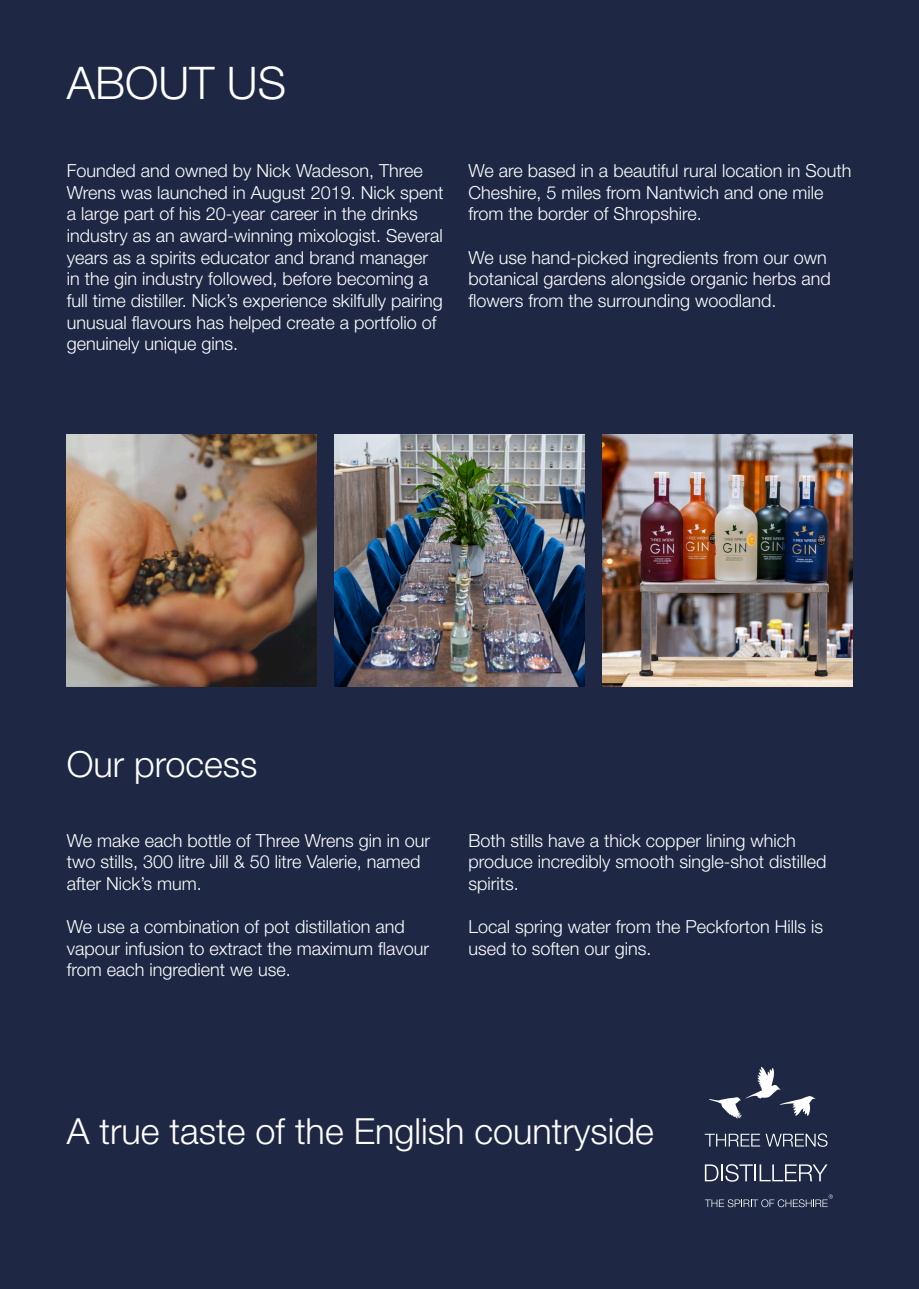
<style>
.page{position:relative;width:919px;height:1289px;background:#fff}
.page>*{position:absolute;margin:0;border:0;box-sizing:border-box;transform-origin:0 0}
.t1{font:300 45px "Helvetica Neue LT Std";color:#fff}
.t2{font:300 36px "Helvetica Neue LT Std";color:#fff}
.t3{font:300 18px/21.6px "Helvetica Neue LT Std";color:#fff}
</style>
<div class="page">
<div style="left:0;top:0;width:918px;height:1288px;background:#1e2844"></div>
<svg style="left:709px;top:1067px;width:106px;height:51px"></svg>
<svg style="left:704px;top:1133px;width:123px;height:13px"></svg>
<svg style="left:704px;top:1164px;width:123px;height:17px"></svg>
<svg style="left:704px;top:1194px;width:128px;height:13px"></svg>
<img style="left:334px;top:434px;width:250px;height:252px">
<img style="left:67px;top:434px;width:249px;height:252px">
<img style="left:602px;top:434px;width:250px;height:252px">
<p class="t1" style="left:67px;top:55px;width:221px">ABOUT US</p>
<p class="t3" style="left:67px;top:160px;width:378px">Founded and owned by Nick Wadeson, Three Wrens was launched in August 2019. Nick spent a large part of his 20-year career in the drinks industry as an award-winning mixologist. Several years as a spirits educator and brand manager in the gin industry followed, before becoming a full time distiller. Nick’s experience skilfully pairing unusual flavours has helped create a portfolio of genuinely unique gins.</p>
<p class="t3" style="left:468px;top:160px;width:384px">We are based in a beautiful rural location in South<br>Cheshire, 5 miles from Nantwich and one mile from the border of Shropshire.</p>
<p class="t3" style="left:468px;top:246px;width:364px">We use hand-picked ingredients from our own botanical gardens alongside organic herbs and flowers from the surrounding woodland.</p>
<p class="t2" style="left:67px;top:742px;width:192px">Our process</p>
<p class="t3" style="left:67px;top:829px;width:365px">We make each bottle of Three Wrens gin in our two stills, 300 litre Jill &amp; 50 litre Valerie, named after Nick’s mum.</p>
<p class="t3" style="left:67px;top:915px;width:364px">We use a combination of pot distillation and vapour infusion to extract the maximum flavour from each ingredient we use.</p>
<p class="t3" style="left:468px;top:829px;width:359px">Both stills have a thick copper lining which produce incredibly smooth single-shot distilled spirits.</p>
<p class="t3" style="left:468px;top:915px;width:356px">Local spring water from the Peckforton Hills is used to soften our gins.</p>
<p class="t2" style="left:67px;top:1109px;width:588px">A true taste of the English countryside</p>
</div>
